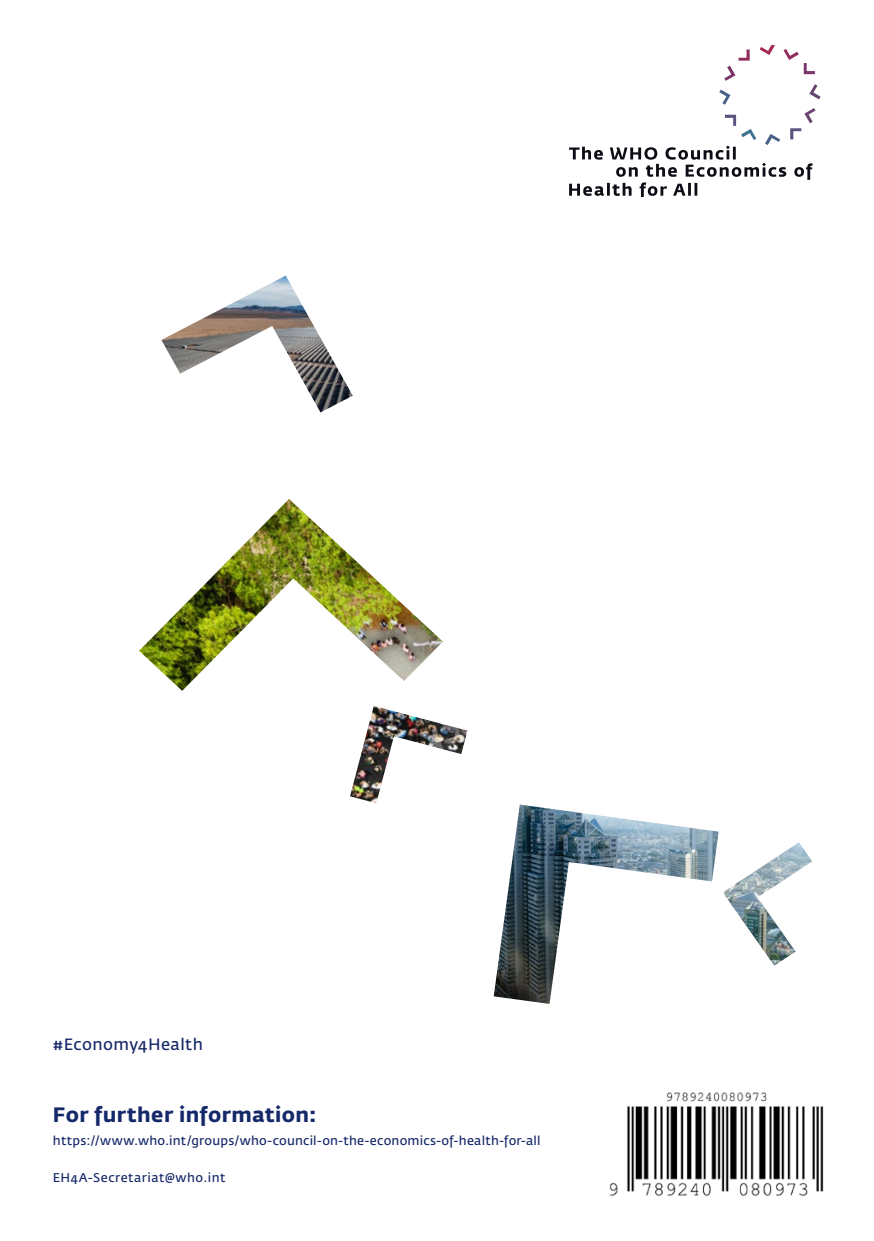
<style>
.page{position:relative;width:874px;height:1241px;background:#fff}
.page>*{position:absolute;margin:0;border:0;box-sizing:border-box;transform-origin:0 0}
.Copy_new{font:700 20.65px "Fedra Sans Std";letter-spacing:.02em;color:#152869}
.Copy_new-2{font:16.1px "Fedra Sans Std";letter-spacing:.025em;color:#152869}
.Copy_new-3{font:12.42px "Fedra Sans Std";letter-spacing:.02em;color:#152869}
.Copy_new-4{font:12.42px "Fedra Sans Std";letter-spacing:.04em;color:#152869}
</style>
<div class="page">
<img style="left:139px;top:499px;width:303px;height:191px">
<img style="left:161px;top:275px;width:191px;height:137px">
<img style="left:493px;top:804px;width:318px;height:199px">
<img style="left:350px;top:706px;width:117px;height:97px">
<svg style="left:569px;top:46px;width:251px;height:151px"></svg>
<img style="left:609px;top:1092px;width:215px;height:105px">
<p class="Copy_new-2" style="left:53px;top:1033px;width:151px">#Economy4Health</p>
<p class="Copy_new" style="left:53px;top:1101px;width:265px">For further information:</p>
<p class="Copy_new-3" style="left:53px;top:1132px;width:489px">https://www.who.int/groups/who-council-on-the-economics-of-health-for-all</p>
<p class="Copy_new-4" style="left:53px;top:1169px;width:174px">EH4A-Secretariat@who.int</p>
</div>
